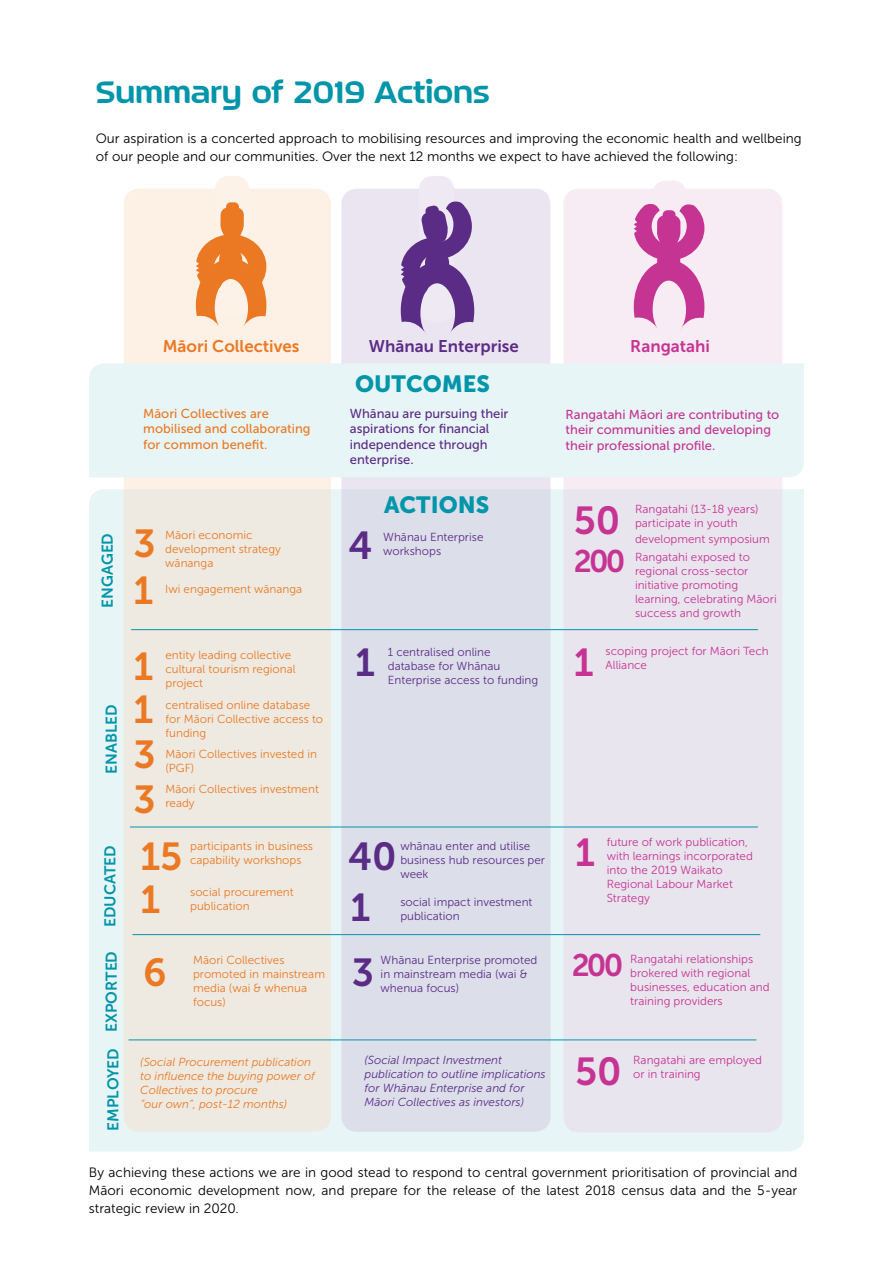
<style>
.page{position:relative;width:893px;height:1263px;background:#fff}
.page>*{position:absolute;margin:0;border:0;box-sizing:border-box;transform-origin:0 0}
.t1{font:700 42px "September";color:#0095a9}
.t2{font:38.85px/44.2px "Museo Sans 700";color:#eb7924}
.t3{font:38.85px/51.3px "Museo Sans 700";color:#5b2c86}
.t4{font:38.85px "Museo Sans 700";color:#c63493}
.t5{font:31.05px "Museo Sans 700";letter-spacing:-.09em;color:#c63493}
.t6{font:23.4px "Museo Sans 900";color:#0095a9}
.t7{font:16.8px "Museo Sans 700";color:#eb7924}
.t8{font:16.8px "Museo Sans 700";color:#5b2c86}
.t9{font:16.8px "Museo Sans 700";color:#c63493}
.t10{font:15.6px "Museo Sans 700";color:#0095a9}
.t11{font:13.5px/18px "Museo Sans 300";color:#000;text-align:justify}
.t12{font:12.9px/15.6px "Museo Sans 500";color:#c63493}
.t13{font:12.9px/15.6px "Museo Sans 500";color:#5b2c86}
.t14{font:12.9px/15.6px "Museo Sans 500";color:#eb7924}
.t15{font:11.7px/14px "Museo Sans 300";color:#c63493}
.t16{font:11.7px/14px "Museo Sans 300";color:#eb7924}
.t17{font:11.7px/14px "Museo Sans 300";color:#5b2c86}
.t18{font:italic 11.7px/14px "Museo Sans 300";color:#5b2c86}
.t19{font:italic 11.7px/14px "Museo Sans 300";color:#eb7924}
</style>
<div class="page">
<div style="left:89px;top:489px;width:715px;height:662px;background:#e8f5f6"></div>
<div style="left:341px;top:189px;width:209px;height:943px;background:linear-gradient(to right,#dee0eb,#dee0eb);border-radius:16px"></div>
<div style="left:124px;top:189px;width:207px;height:943px;background:linear-gradient(to right,#f0ebe2,#f0ebe2);border-radius:16px"></div>
<div style="left:563px;top:189px;width:219px;height:943px;background:linear-gradient(to right,#ebe6ef,#ebe6ef);border-radius:16px"></div>
<div style="left:89px;top:363px;width:715px;height:114px;background:#e8f5f6"></div>
<div style="left:215px;top:176px;width:34px;height:139px;background:#fcf2e7;border-radius:13px"></div>
<div style="left:226px;top:202px;width:13px;height:9px;background:#eb7924;border-radius:5px"></div>
<svg style="left:196px;top:207px;width:70px;height:121px"></svg>
<div style="left:419px;top:176px;width:35px;height:145px;background:#efe9f4;border-radius:14px"></div>
<svg style="left:401px;top:197px;width:73px;height:138px"></svg>
<div style="left:652px;top:181px;width:34px;height:139px;background:#f8ecf4;border-radius:13px"></div>
<svg style="left:634px;top:200px;width:70px;height:130px"></svg>
<hr style="left:131px;top:629px;width:627px;height:1px;background:#0095a9">
<hr style="left:130px;top:827px;width:628px;height:1px;background:#0095a9">
<hr style="left:132px;top:934px;width:628px;height:1px;background:#0095a9">
<hr style="left:129px;top:1040px;width:627px;height:1px;background:#0095a9">
<h1 class="t1" style="left:96px;top:69px;width:395px">Summary of 2019 Actions</h1>
<p class="t11" style="left:96px;top:130px;width:707px">Our aspiration is a concerted approach to mobilising resources and improving the economic health and wellbeing of our people and our communities. Over the next 12 months we expect to have achieved the following:</p>
<h3 class="t10" style="left:99px;top:608px;width:76px;rotate:-90deg">ENGAGED</h3>
<h3 class="t10" style="left:103px;top:774px;width:71px;rotate:-90deg">ENABLED</h3>
<h3 class="t10" style="left:101px;top:927px;width:84px;rotate:-90deg">EDUCATED</h3>
<h3 class="t10" style="left:104px;top:1131px;width:181px;rotate:-90deg">EMPLOYED EXPORTED</h3>
<h3 class="t7" style="left:163px;top:337px;width:138px">Māori Collectives</h3>
<h3 class="t8" style="left:369px;top:337px;width:151px">Whānau Enterprise</h3>
<h3 class="t9" style="left:630px;top:337px;width:81px">Rangatahi</h3>
<h3 class="t6" style="left:355px;top:371px;width:136px">OUTCOMES</h3>
<p class="t14" style="left:143px;top:405px;width:169px">Māori Collectives are mobilised and collaborating for common benefit.</p>
<p class="t13" style="left:350px;top:405px;width:160px">Whānau are pursuing their aspirations for financial independence through enterprise.</p>
<p class="t12" style="left:566px;top:407px;width:215px">Rangatahi Māori are contributing to their communities and developing their professional profile.</p>
<h3 class="t6" style="left:384px;top:491px;width:107px">ACTIONS</h3>
<p class="t15" style="left:635px;top:502px;width:125px">Rangatahi (13-18 years) participate in youth</p>
<p class="t15" style="left:635px;top:532px;width:136px">development symposium</p>
<h2 class="t4" style="left:574px;top:498px;width:48px">50</h2>
<h3 class="t5" style="left:574px;top:544px;width:53px">200</h3>
<p class="t15" style="left:635px;top:550px;width:143px">Rangatahi exposed to regional cross-sector initiative promoting learning, celebrating Māori success and growth</p>
<h2 class="t2" style="left:133px;top:520px;width:24px;line-height:46.3px">3<br>1</h2>
<h2 class="t3" style="left:349px;top:520px;width:26px">4</h2>
<p class="t16" style="left:165px;top:528px;width:117px">Māori economic development strategy wānanga</p>
<p class="t16" style="left:165px;top:582px;width:139px">Iwi engagement wānanga</p>
<p class="t17" style="left:383px;top:531px;width:102px">Whānau Enterprise workshops</p>
<h2 class="t2" style="left:134px;top:644px;width:24px;text-align:justify">1<br>1<br>3<br>3</h2>
<h2 class="t3" style="left:355px;top:637px;width:21px">1</h2>
<h2 class="t4" style="left:574px;top:641px;width:21px">1</h2>
<p class="t15" style="left:606px;top:644px;width:165px">scoping project for Māori Tech<br>Alliance</p>
<p class="t16" style="left:190px;top:839px;width:124px">participants in business capability workshops</p>
<p class="t16" style="left:190px;top:885px;width:105px">social procurement publication</p>
<p class="t17" style="left:388px;top:645px;width:152px">1 centralised online database for Whānau<br>Enterprise access to funding</p>
<p class="t16" style="left:165px;top:648px;width:132px">entity leading collective cultural tourism regional project</p>
<p class="t16" style="left:165px;top:698px;width:159px">centralised online database for Māori Collective access to funding</p>
<p class="t16" style="left:165px;top:747px;width:153px">Māori Collectives invested in (PGF)</p>
<p class="t16" style="left:165px;top:782px;width:155px">Māori Collectives investment ready</p>
<p class="t15" style="left:607px;top:835px;width:148px">future of work publication, with learnings incorporated into the 2019 Waikato<br>Regional Labour Market<br>Strategy</p>
<h2 class="t3" style="left:348px;top:831px;width:50px">40<br>1</h2>
<h2 class="t4" style="left:575px;top:831px;width:21px">1</h2>
<h2 class="t3" style="left:352px;top:947px;width:24px">3</h2>
<h3 class="t5" style="left:572px;top:948px;width:53px">200</h3>
<p class="t17" style="left:400px;top:839px;width:146px">whānau enter and utilise business hub resources per week</p>
<p class="t17" style="left:400px;top:895px;width:134px">social impact investment publication</p>
<p class="t17" style="left:381px;top:953px;width:158px">Whānau Enterprise promoted in mainstream media (wai &amp; whenua focus)</p>
<h2 class="t2" style="left:140px;top:835px;width:44px;line-height:43.3px">15<br>1</h2>
<p class="t15" style="left:630px;top:952px;width:141px">Rangatahi relationships brokered with regional businesses, education and training providers</p>
<p class="t16" style="left:193px;top:953px;width:134px">Māori Collectives promoted in mainstream media (wai &amp; whenua focus)</p>
<h2 class="t2" style="left:143px;top:951px;width:25px">6</h2>
<p class="t19" style="left:140px;top:1055px;width:176px">(Social Procurement publication to influence the buying power of<br>Collectives to procure<br>“our own”, post-12 months)</p>
<p class="t18" style="left:364px;top:1053px;width:183px">(Social Impact Investment publication to outline implications for Whānau Enterprise and for<br>Māori Collectives as investors)</p>
<h2 class="t4" style="left:575px;top:1050px;width:48px">50</h2>
<p class="t15" style="left:633px;top:1053px;width:130px">Rangatahi are employed or in training</p>
<p class="t11" style="left:89px;top:1163px;width:710px">By achieving these actions we are in good stead to respond to central government prioritisation of provincial and Māori economic development now, and prepare for the release of the latest 2018 census data and the 5-year strategic review in 2020.</p>
</div>
